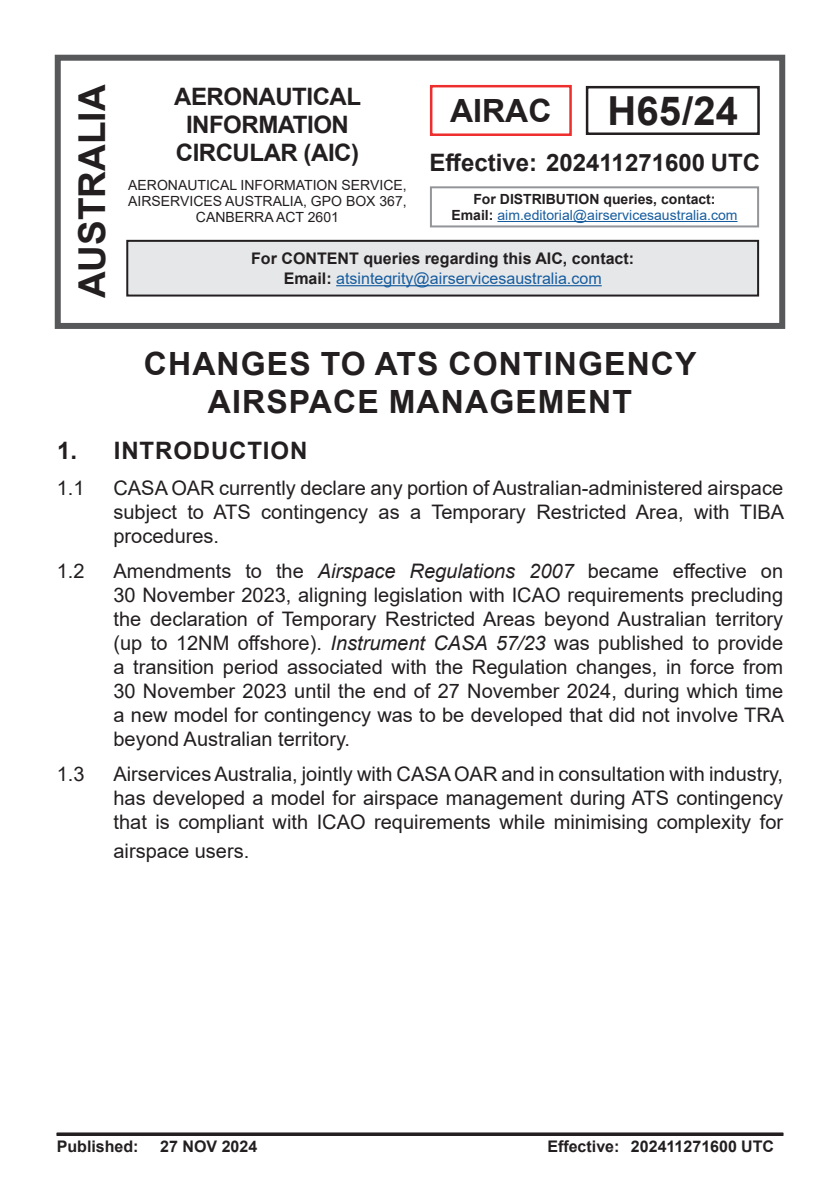
<style>
.page{position:relative;width:840px;height:1191px;background:#fff}
.page>*{position:absolute;margin:0;border:0;box-sizing:border-box;transform-origin:0 0}
.t1{font:700 40px "Arial";color:#231f20}
.t2{font:700 37px "Arial";color:#231f20}
.AIRAC{font:700 32px/38.4px "Arial";letter-spacing:.035em;color:#231f20;text-align:center}
.Effective_date{font:700 24px/28px "Arial";letter-spacing:-.02em;color:#231f20;text-align:center}
.Effective_date-2{font:700 24px "Arial";color:#231f20}
.Effective_date-3{font:700 24px "Arial";letter-spacing:.035em;color:#231f20}
.t3{font:20px/24px "Arial";color:#231f20;text-align:justify}
.Figure_caption{font:700 16px "Arial";color:#231f20}
.t4{font:16px "Arial";color:#175d9e}
.t5{font:14px/16px "Arial";color:#231f20;text-align:center}
.t6{font:14px/16px "Arial";color:#175d9e;text-align:center}
.s1{font-weight:700;color:#231f20}
.s2{font-style:italic}
</style>
<div class="page">
<div style="left:429px;top:85px;width:142px;height:51px;border:2px solid #ee2d2d"></div>
<div style="left:55px;top:55px;width:729px;height:274px;border:6px solid #57585a"></div>
<hr style="left:497px;top:221px;width:240px;height:1px;background:#175d9e">
<div style="left:429px;top:186px;width:329px;height:41px;border:2px solid #939598"></div>
<div style="left:585px;top:86px;width:174px;height:49px;border:2px solid #231f20"></div>
<div style="left:127px;top:241px;width:630px;height:54px;background:#e6e7e9"></div>
<hr style="left:336px;top:285px;width:265px;height:1px;background:#175d9e">
<div style="left:126px;top:240px;width:632px;height:56px;border:2px solid #231f20"></div>
<hr style="left:57px;top:1132px;width:725px;height:3px;background:#231f20">
<h2 class="t2" style="left:66px;top:298px;width:215px;rotate:-90deg">AUSTRALIA</h2>
<p class="Effective_date" style="left:174px;top:82px;width:188px">AERONAUTICAL<br>INFORMATION<br>CIRCULAR (AIC)</p>
<p class="t5" style="left:128px;top:177px;width:280px">AERONAUTICAL INFORMATION SERVICE,<br>AIRSERVICES AUSTRALIA, GPO BOX 367,<br>CANBERRA ACT 2601</p>
<p class="AIRAC" style="left:450px;top:92px;width:103px">AIRAC</p>
<p class="t1" style="left:607px;top:83px;width:132px">H65/24</p>
<p class="Effective_date-2" style="left:429px;top:145px;width:332px">Effective: 202411271600 UTC</p>
<p class="t6" style="left:451px;top:191px;width:287px"><span class="s1">For DISTRIBUTION queries, contact:<br>Email:</span> aim.editorial@airservicesaustralia.com</p>
<p class="Figure_caption" style="left:251px;top:247px;width:384px">For CONTENT queries regarding this AIC, contact:</p>
<p class="t4" style="left:283px;top:267px;width:319px"><span class="s1">Email:</span> atsintegrity@airservicesaustralia.com</p>
<p class="AIRAC" style="left:144px;top:345px;width:554px">CHANGES TO ATS CONTINGENCY<br>AIRSPACE MANAGEMENT</p>
<p class="Effective_date-3" style="left:57px;top:434px;width:251px">1. INTRODUCTION</p>
<p class="t3" style="left:57px;top:475px;width:29px">1.1</p>
<p class="t3" style="left:113px;top:475px;width:672px">CASA OAR currently declare any portion of Australian-administered airspace subject to ATS contingency as a Temporary Restricted Area, with TIBA procedures.</p>
<p class="t3" style="left:57px;top:559px;width:29px">1.2</p>
<p class="t3" style="left:113px;top:559px;width:672px">Amendments to the <span class="s2">Airspace Regulations 2007</span> became effective on 30 November 2023, aligning legislation with ICAO requirements precluding the declaration of Temporary Restricted Areas beyond Australian territory (up to 12NM offshore). <span class="s2">Instrument CASA 57/23</span> was published to provide a transition period associated with the Regulation changes, in force from 30 November 2023 until the end of 27 November 2024, during which time a new model for contingency was to be developed that did not involve TRA beyond Australian territory.</p>
<p class="t3" style="left:57px;top:762px;width:29px">1.3</p>
<p class="t3" style="left:113px;top:762px;width:670px">Airservices Australia, jointly with CASA OAR and in consultation with industry, has developed a model for airspace management during ATS contingency that is compliant with ICAO requirements while minimising complexity for</p>
<p class="t3" style="left:113px;top:839px;width:137px">airspace users.</p>
<p class="Figure_caption" style="left:57px;top:1135px;width:83px">Published:</p>
<p class="Figure_caption" style="left:160px;top:1135px;width:98px">27 NOV 2024</p>
<p class="Figure_caption" style="left:547px;top:1135px;width:228px">Effective: 202411271600 UTC</p>
</div>
